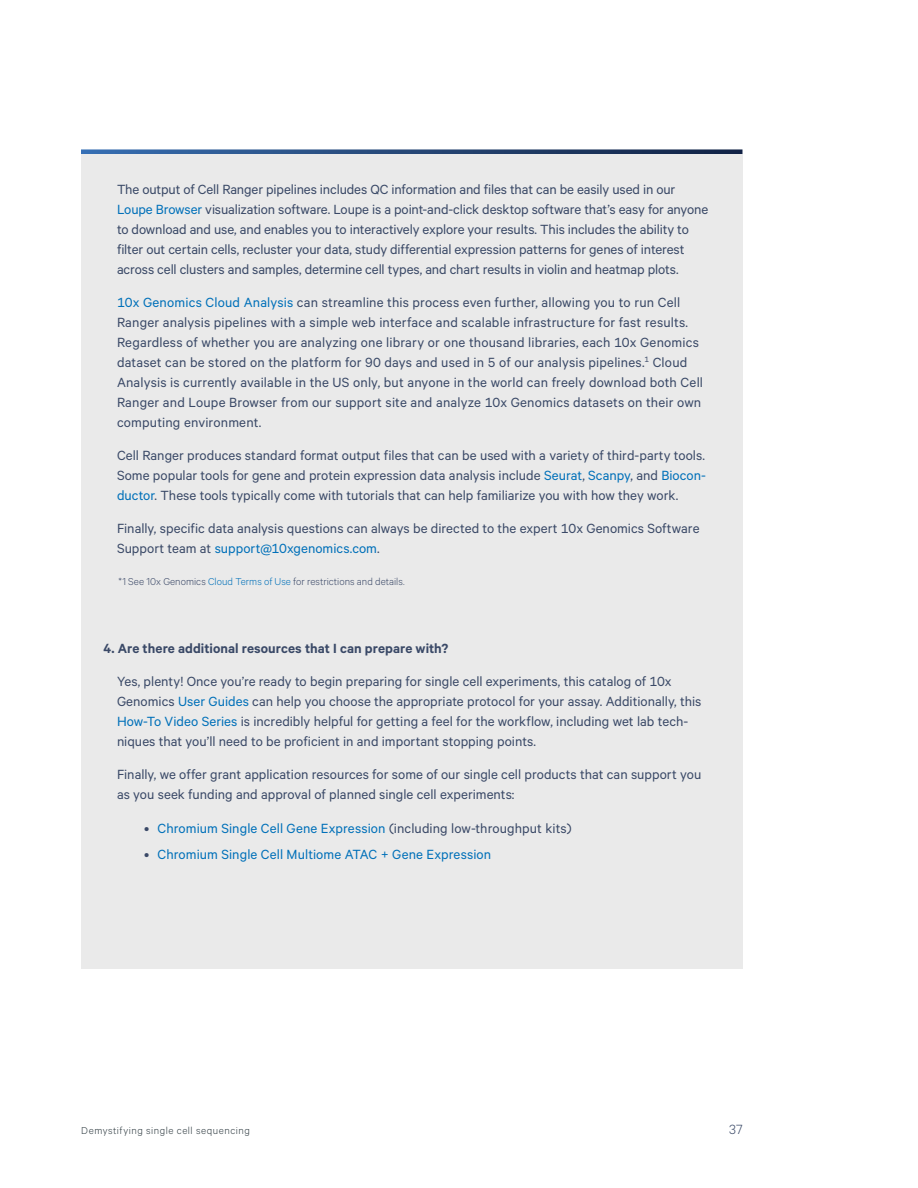
<style>
.page{position:relative;width:918px;height:1188px;background:#fff}
.page>*{position:absolute;margin:0;border:0;box-sizing:border-box;transform-origin:0 0}
.t1{font:15px/19.8px "Calibre";color:#3a4967}
.t2{font:15px "Calibre";letter-spacing:.005em;color:#0070b9}
.t3{font:600 15px "Calibre";letter-spacing:.005em;color:#3a4967}
.t4{font:300 15px "Calibre";color:#3a4967}
.t5{font:300 11.25px "Calibre";letter-spacing:.005em;color:#3a4867}
.t6{font:300 11.25px "Calibre";letter-spacing:.05em;color:#303c42}
.s1{color:#0070b9}
.s2{color:#3a4967}
</style>
<div class="page">
<svg style="left:81px;top:149px;width:661px;height:6px;background:#567095"></svg>
<div style="left:81px;top:155px;width:661px;height:814px;background:#eaeaea"></div>
<p class="t1" style="left:117px;top:179px;width:593px">The output of Cell Ranger pipelines includes QC information and files that can be easily used in our <span class="s1">Loupe Browser</span> visualization software. Loupe is a point-and-click desktop software that’s easy for anyone to download and use, and enables you to interactively explore your results. This includes the ability to filter out certain cells, recluster your data, study differential expression patterns for genes of interest across cell clusters and samples, determine cell types, and chart results in violin and heatmap plots.</p>
<p class="t1" style="left:117px;top:292px;width:588px"><span class="s1">10x Genomics Cloud Analysis</span> can streamline this process even further, allowing you to run Cell Ranger analysis pipelines with a simple web interface and scalable infrastructure for fast results.<br>Regardless of whether you are analyzing one library or one thousand libraries, each 10x Genomics dataset can be stored on the platform for 90 days and used in 5 of our analysis pipelines.<sup>1</sup> Cloud Analysis is currently available in the US only, but anyone in the world can freely download both Cell Ranger and Loupe Browser from our support site and analyze 10x Genomics datasets on their own computing environment.</p>
<p class="t1" style="left:117px;top:445px;width:591px;text-align:justify">Cell Ranger produces standard format output files that can be used with a variety of third-party tools.<br>Some popular tools for gene and protein expression data analysis include <span class="s1">Seurat</span>, <span class="s1">Scanpy</span>, and <span class="s1">Biocon&shy;ductor</span>. These tools typically come with tutorials that can help familiarize you with how they work.</p>
<p class="t1" style="left:117px;top:518px;width:584px">Finally, specific data analysis questions can always be directed to the expert 10x Genomics Software<br>Support team at <span class="s1">support@10xgenomics.com</span>.</p>
<p class="t5" style="left:119px;top:575px;width:288px">*1 See 10x Genomics <span class="s1">Cloud Terms of Use</span> for restrictions and details.</p>
<p class="t3" style="left:104px;top:639px;width:346px">4. Are there additional resources that I can prepare with?</p>
<p class="t1" style="left:117px;top:671px;width:586px">Yes, plenty! Once you’re ready to begin preparing for single cell experiments, this catalog of 10x Genomics <span class="s1">User Guides</span> can help you choose the appropriate protocol for your assay. Additionally, this <span class="s1">How-To Video Series</span> is incredibly helpful for getting a feel for the workflow, including wet lab tech&shy;niques that you’ll need to be proficient in and important stopping points.</p>
<p class="t1" style="left:117px;top:764px;width:586px">Finally, we offer grant application resources for some of our single cell products that can support you as you seek funding and approval of planned single cell experiments:</p>
<p class="t2" style="left:144px;top:819px;width:429px"><span class="s2">•</span> Chromium Single Cell Gene Expression <span class="s2">(including low-throughput kits)</span></p>
<p class="t2" style="left:144px;top:846px;width:349px"><span class="s2">•</span> Chromium Single Cell Multiome ATAC + Gene Expression</p>
<p class="t6" style="left:81px;top:1124px;width:170px">Demystifying single cell sequencing</p>
<p class="t4" style="left:729px;top:1121px;width:15px">37</p>
</div>
